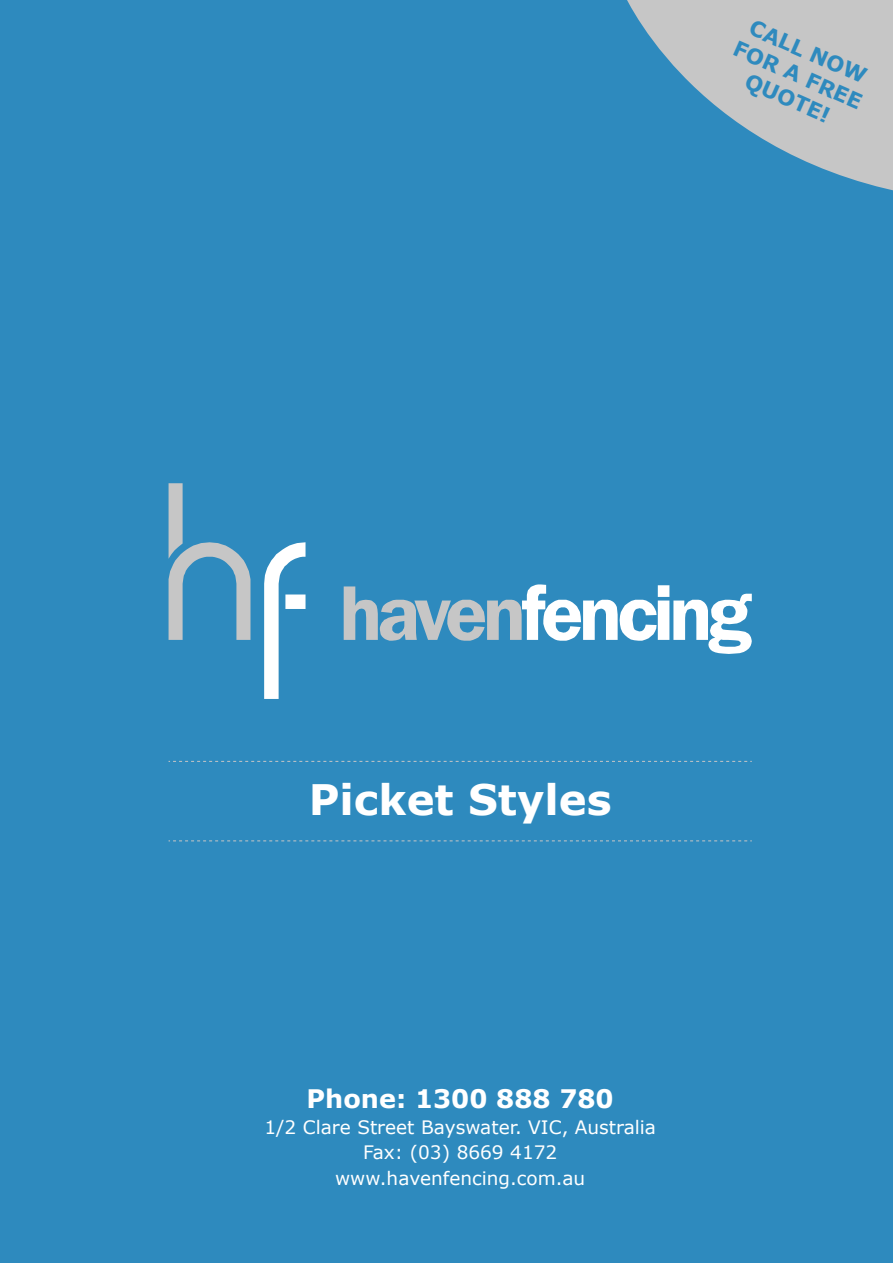
<style>
.page{position:relative;width:893px;height:1263px;background:#2e8abe}
.page>*{position:absolute;margin:0;border:0;box-sizing:border-box;transform-origin:0 0}
.t1{font:700 42px "Verdana";color:#fff}
.t2{font:700 25.5px "Verdana";color:#fff}
.t3{font:700 21.15px/25.3px "Verdana";color:#2e8abe;text-align:center}
.t4{font:18.45px/25.5px "Verdana";color:#fff;text-align:center}
</style>
<div class="page">
<svg style="left:169px;top:483px;width:81px;height:157px"></svg>
<svg style="left:264px;top:542px;width:42px;height:157px"></svg>
<svg style="left:344px;top:584px;width:408px;height:70px"></svg>
<svg style="left:169px;top:761px;width:583px;height:1px"></svg>
<svg style="left:169px;top:840px;width:583px;height:1px"></svg>
<svg style="left:627px;top:0;width:266px;height:191px;fill:#c6c6c6"></svg>
<p class="t3" style="left:750px;top:12px;width:140px;rotate:24deg">CALL NOW<br>FOR A FREE<br>QUOTE!</p>
<h1 class="t1" style="left:309px;top:770px;width:304px">Picket Styles</h1>
<h2 class="t2" style="left:307px;top:1081px;width:309px">Phone: 1300 888 780</h2>
<p class="t4" style="left:264px;top:1114px;width:393px">1/2 Clare Street Bayswater. VIC, Australia<br>Fax: (03) 8669 4172 www.havenfencing.com.au</p>
</div>
